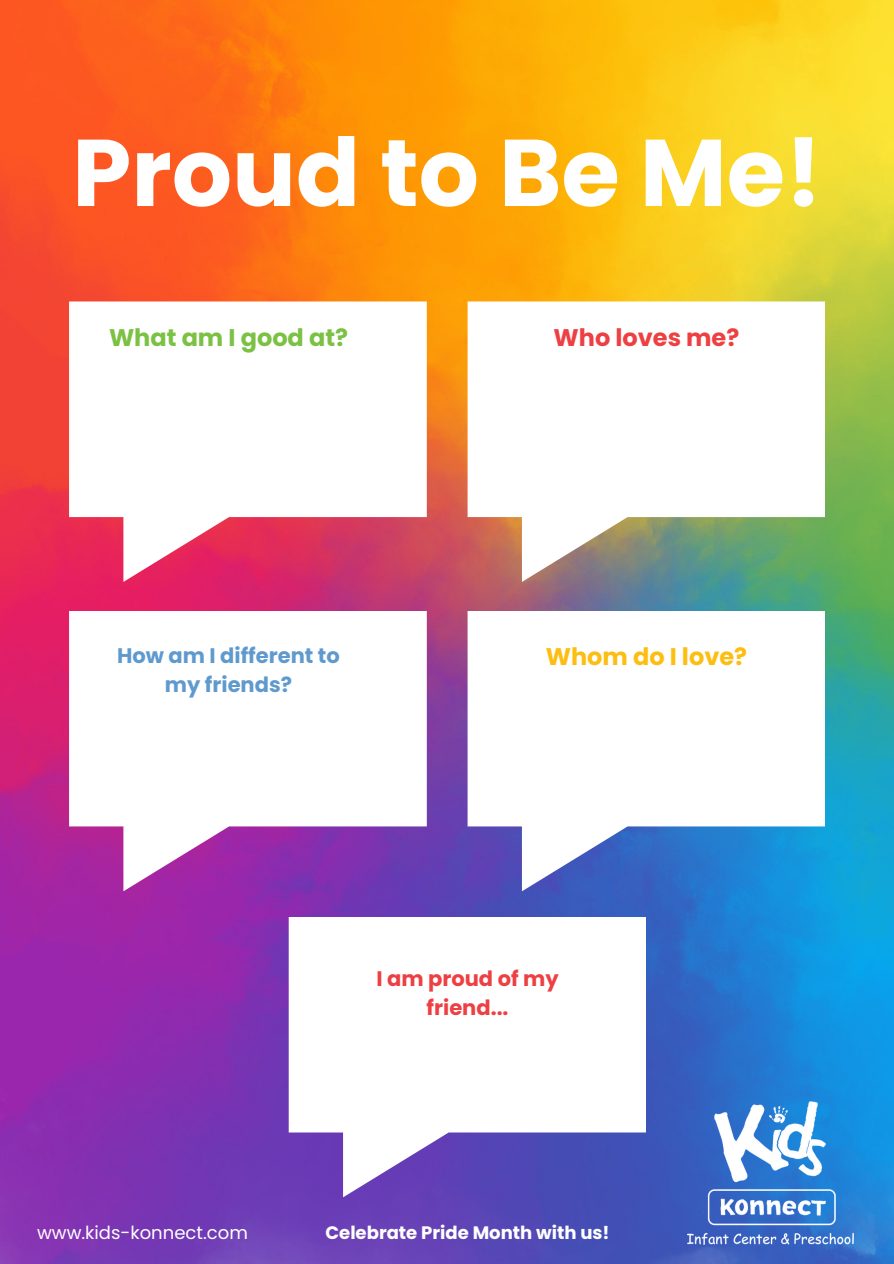
<style>
.page{position:relative;width:894px;height:1264px;background:#fff}
.page>*{position:absolute;margin:0;border:0;box-sizing:border-box;transform-origin:0 0}
.t1{font:700 94.65px "Poppins";color:#fff}
.t2{font:700 24px "Poppins";color:#7bc143}
.t3{font:700 24px "Poppins";color:#fdbe11}
.t4{font:700 24px "Poppins";color:#ee3f42}
.t5{font:700 21px/29.2px "Poppins";color:#5f9ace;text-align:center}
.t6{font:700 21px/29.2px "Poppins";color:#ee3f42;text-align:center}
.t7{font:700 18px "Poppins";color:#fff}
.t8{font:18px "Poppins";color:#fff}
</style>
<div class="page">
<img style="left:0;top:0;width:893px;height:1263px">
<svg style="left:69px;top:301px;width:357px;height:281px"></svg>
<svg style="left:467px;top:301px;width:357px;height:281px"></svg>
<svg style="left:69px;top:611px;width:357px;height:280px"></svg>
<svg style="left:467px;top:611px;width:357px;height:280px"></svg>
<svg style="left:288px;top:916px;width:357px;height:281px"></svg>
<img style="left:686px;top:1100px;width:167px;height:143px">
<p class="t1" style="left:72px;top:107px;width:751px">Proud to Be Me!</p>
<p class="t2" style="left:109px;top:321px;width:240px">What am I good at?</p>
<p class="t4" style="left:553px;top:321px;width:187px">Who loves me?</p>
<p class="t5" style="left:117px;top:641px;width:224px">How am I different to my friends?</p>
<p class="t3" style="left:545px;top:639px;width:203px">Whom do I love?</p>
<p class="t6" style="left:376px;top:964px;width:184px">I am proud of my friend...</p>
<p class="t8" style="left:37px;top:1220px;width:212px">www.kids-konnect.com</p>
<p class="t7" style="left:325px;top:1220px;width:285px">Celebrate Pride Month with us!</p>
</div>
